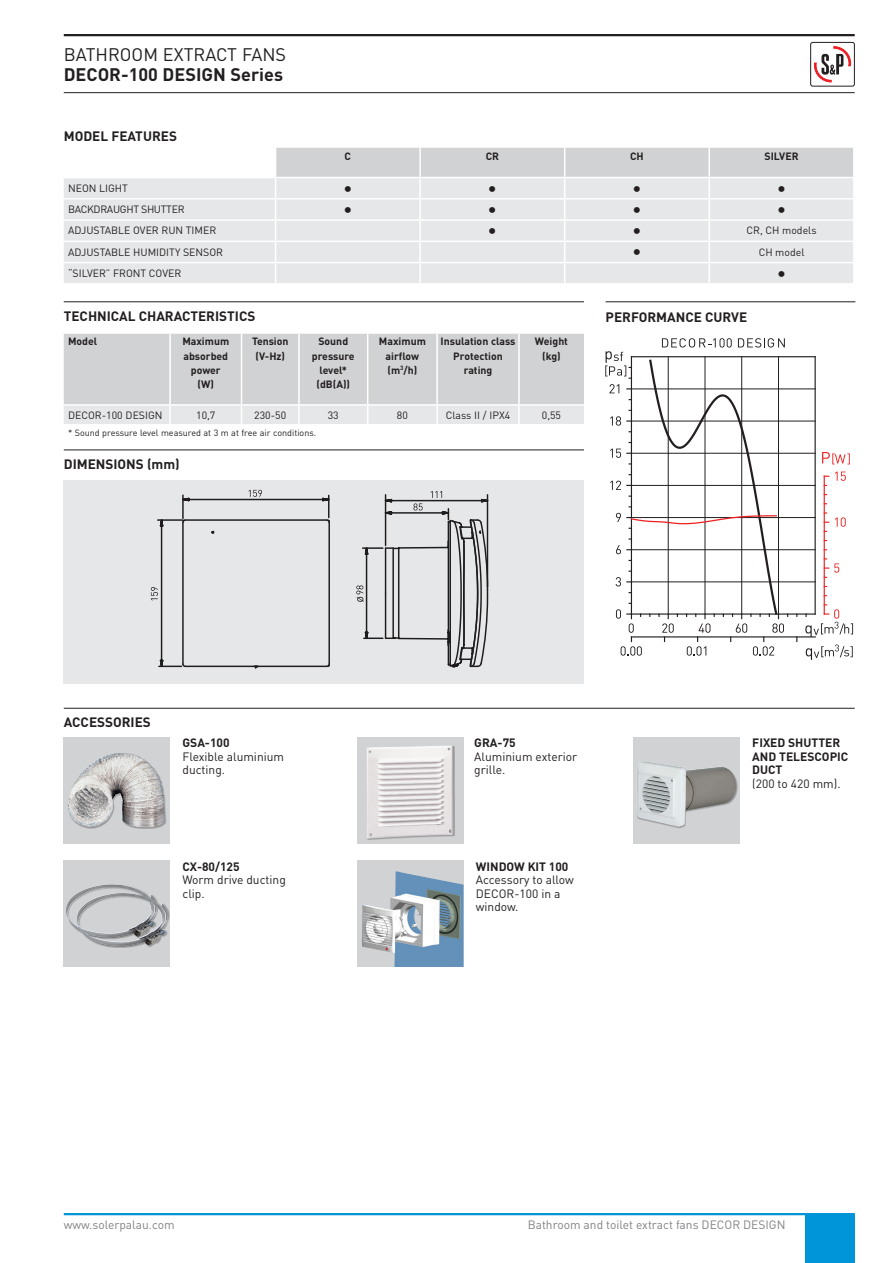
<style>
.page{position:relative;width:893px;height:1263px;background:#fff}
.page>*{position:absolute;margin:0;border:0;box-sizing:border-box;transform-origin:0 0}
.texto{font:18px "DIN";color:#231f20}
.t1{font:700 18px "DIN";color:#231f20}
.t2{font:700 13.5px "DIN";color:#231f20}
.texto-2{font:12px/13.5px "DIN";color:#231f20}
.texto-3{font:700 12px/13.5px "DIN";color:#231f20}
.t3{font:12px "DIN";color:#808285}
.texto-4{font:700 10.5px/14.2px "DIN";color:#231f20;text-align:center}
.texto-5{font:10.5px "DIN";color:#231f20}
.texto-6{font:10.5px "DIN";letter-spacing:-.03em;color:#231f20}
.t4{font:9px "DIN";color:#231f20}
</style>
<div class="page">
<div style="left:805px;top:1214px;width:50px;height:49px;background:#0095d9"></div>
<hr style="left:64px;top:34px;width:791px;height:2px;background:#231f20">
<hr style="left:64px;top:92px;width:791px;height:1px;background:#231f20">
<svg style="left:814px;top:47px;width:37px;height:36px"></svg>
<div style="left:810px;top:42px;width:45px;height:44px;border:1px solid #231f20;border-radius:2px"></div>
<hr style="left:64px;top:1213px;width:791px;height:2px;background:#0095d9">
<div style="left:64px;top:737px;width:106px;height:107px;background:#d1d2d4"></div>
<div style="left:68px;top:753px;width:99px;height:76px;background:#231f20;opacity:.33"></div>
<img style="left:68px;top:753px;width:56px;height:75px">
<div style="left:357px;top:737px;width:106px;height:107px;background:#d1d2d4"></div>
<div style="left:367px;top:746px;width:88px;height:94px;background:#9e9d9f"></div>
<img style="left:366px;top:745px;width:87px;height:94px">
<div style="left:64px;top:861px;width:106px;height:106px;background:#d1d2d4"></div>
<div style="left:66px;top:884px;width:103px;height:64px;background:#231f20;opacity:.33"></div>
<img style="left:66px;top:884px;width:40px;height:57px">
<hr style="left:64px;top:708px;width:791px;height:1px;background:#231f20">
<div style="left:634px;top:737px;width:106px;height:107px;background:#d1d2d4"></div>
<div style="left:637px;top:761px;width:101px;height:68px;background:#231f20;opacity:.33"></div>
<img style="left:637px;top:761px;width:100px;height:66px">
<div style="left:357px;top:861px;width:106px;height:106px;background:#d1d2d4"></div>
<img style="left:362px;top:871px;width:101px;height:96px">
<hr style="left:631px;top:613px;width:184px;height:2px;background:#231f20">
<hr style="left:631px;top:636px;width:184px;height:1px;background:#231f20">
<svg style="left:806px;top:644px;width:47px;height:16px"></svg>
<hr style="left:631px;top:581px;width:184px;height:1px;background:#231f20">
<hr style="left:631px;top:549px;width:184px;height:1px;background:#231f20">
<hr style="left:631px;top:517px;width:184px;height:1px;background:#231f20">
<hr style="left:631px;top:485px;width:184px;height:1px;background:#231f20">
<hr style="left:631px;top:453px;width:184px;height:1px;background:#231f20">
<hr style="left:631px;top:421px;width:184px;height:1px;background:#231f20">
<hr style="left:631px;top:389px;width:184px;height:1px;background:#231f20">
<hr style="left:814px;top:357px;width:2px;height:257px;background:#231f20">
<hr style="left:824px;top:476px;width:1px;height:138px;background:#ee2123">
<svg style="left:805px;top:604px;width:48px;height:33px"></svg>
<svg style="left:824px;top:558px;width:15px;height:20px"></svg>
<svg style="left:835px;top:517px;width:11px;height:10px"></svg>
<svg style="left:835px;top:472px;width:11px;height:9px"></svg>
<svg style="left:822px;top:452px;width:28px;height:12px"></svg>
<hr style="left:631px;top:356px;width:184px;height:1px;background:#231f20">
<svg style="left:605px;top:338px;width:183px;height:318px"></svg>
<div style="left:64px;top:480px;width:520px;height:203px;background:#e6e7e9"></div>
<svg style="left:249px;top:490px;width:13px;height:7px"></svg>
<svg style="left:151px;top:587px;width:7px;height:13px"></svg>
<svg style="left:356px;top:491px;width:133px;height:177px"></svg>
<svg style="left:252px;top:665px;width:8px;height:4px"></svg>
<svg style="left:325px;top:664px;width:5px;height:4px"></svg>
<hr style="left:328px;top:522px;width:2px;height:142px;background:#231f20">
<hr style="left:185px;top:666px;width:142px;height:1px;background:#231f20">
<hr style="left:185px;top:519px;width:142px;height:2px;background:#231f20">
<svg style="left:211px;top:530px;width:4px;height:4px"></svg>
<hr style="left:182px;top:522px;width:2px;height:142px;background:#231f20">
<svg style="left:159px;top:521px;width:5px;height:7px"></svg>
<hr style="left:161px;top:520px;width:1px;height:146px;background:#231f20">
<svg style="left:159px;top:659px;width:28px;height:9px"></svg>
<hr style="left:158px;top:519px;width:24px;height:2px;background:#231f20">
<svg style="left:184px;top:497px;width:6px;height:5px"></svg>
<hr style="left:183px;top:499px;width:146px;height:1px;background:#231f20">
<hr style="left:182px;top:495px;width:2px;height:23px;background:#231f20">
<svg style="left:321px;top:495px;width:9px;height:29px"></svg>
<hr style="left:64px;top:450px;width:520px;height:1px;background:#231f20">
<svg style="left:64px;top:334px;width:520px;height:90px"></svg>
<div style="left:64px;top:178px;width:211px;height:105px;background:#e6e7e9"></div>
<hr style="left:64px;top:198px;width:212px;height:2px;background:#fff">
<hr style="left:64px;top:219px;width:212px;height:2px;background:#fff">
<hr style="left:64px;top:241px;width:212px;height:1px;background:#fff">
<hr style="left:64px;top:262px;width:212px;height:1px;background:#fff">
<svg style="left:276px;top:148px;width:578px;height:135px"></svg>
<hr style="left:709px;top:262px;width:146px;height:1px;background:#fff">
<hr style="left:708px;top:263px;width:2px;height:20px;background:#fff">
<hr style="left:853px;top:263px;width:2px;height:20px;background:#fff">
<hr style="left:64px;top:301px;width:520px;height:1px;background:#231f20">
<hr style="left:606px;top:301px;width:249px;height:1px;background:#231f20">
<h1 class="texto" style="left:64px;top:43px;width:224px">BATHROOM EXTRACT FANS</h1>
<h1 class="t1" style="left:64px;top:62px;width:221px">DECOR-100 DESIGN Series</h1>
<p class="t2" style="left:64px;top:127px;width:115px">MODEL FEATURES</p>
<p class="texto-4" style="left:345px;top:148px;width:8px">C</p>
<p class="texto-4" style="left:486px;top:148px;width:15px">CR</p>
<p class="texto-4" style="left:630px;top:148px;width:15px">CH</p>
<p class="texto-4" style="left:764px;top:148px;width:36px">SILVER</p>
<p class="texto-5" style="left:68px;top:182px;width:61px">NEON LIGHT</p>
<p class="texto" style="left:343px;top:177px;width:11px">•</p>
<p class="texto" style="left:488px;top:177px;width:11px">•</p>
<p class="texto" style="left:632px;top:177px;width:11px">•</p>
<p class="texto" style="left:777px;top:177px;width:11px">•</p>
<p class="texto-6" style="left:68px;top:203px;width:118px">BACKDRAUGHT SHUTTER</p>
<p class="texto" style="left:343px;top:198px;width:11px">•</p>
<p class="texto" style="left:488px;top:198px;width:11px">•</p>
<p class="texto" style="left:632px;top:198px;width:11px">•</p>
<p class="texto" style="left:777px;top:198px;width:11px">•</p>
<p class="texto-5" style="left:68px;top:224px;width:150px">ADJUSTABLE OVER RUN TIMER</p>
<p class="texto" style="left:488px;top:219px;width:11px">•</p>
<p class="texto" style="left:632px;top:219px;width:11px">•</p>
<p class="texto-5" style="left:747px;top:224px;width:71px">CR, CH models</p>
<p class="texto-5" style="left:68px;top:245px;width:157px">ADJUSTABLE HUMIDITY SENSOR</p>
<p class="texto" style="left:632px;top:241px;width:11px">•</p>
<p class="texto-5" style="left:759px;top:245px;width:47px">CH model</p>
<p class="texto-5" style="left:68px;top:267px;width:115px">“SILVER” FRONT COVER</p>
<p class="texto" style="left:777px;top:262px;width:11px">•</p>
<p class="t2" style="left:64px;top:307px;width:193px">TECHNICAL CHARACTERISTICS</p>
<p class="t2" style="left:606px;top:308px;width:143px">PERFORMANCE CURVE</p>
<p class="texto-4" style="left:68px;top:334px;width:31px">Model</p>
<p class="texto-4" style="left:182px;top:334px;width:48px">Maximum</p>
<p class="texto-4" style="left:183px;top:348px;width:46px">absorbed</p>
<p class="texto-4" style="left:191px;top:363px;width:31px">power</p>
<p class="texto-4" style="left:198px;top:377px;width:18px">(W)</p>
<p class="texto-4" style="left:252px;top:334px;width:38px">Tension</p>
<p class="texto-4" style="left:256px;top:348px;width:31px">(V-Hz)</p>
<p class="texto-4" style="left:318px;top:334px;width:31px">Sound</p>
<p class="texto-4" style="left:312px;top:348px;width:44px">pressure</p>
<p class="texto-4" style="left:319px;top:363px;width:29px">level*</p>
<p class="texto-4" style="left:316px;top:377px;width:35px">(dB(A))</p>
<p class="texto-4" style="left:379px;top:334px;width:48px">Maximum</p>
<p class="texto-4" style="left:386px;top:348px;width:35px">airflow</p>
<p class="texto-4" style="left:387px;top:363px;width:31px">(m<sup>3</sup>/h)</p>
<p class="texto-4" style="left:441px;top:334px;width:77px">Insulation class<br>Protection rating</p>
<p class="texto-4" style="left:535px;top:334px;width:35px">Weight</p>
<p class="texto-4" style="left:542px;top:348px;width:20px">(kg)</p>
<p class="texto-5" style="left:68px;top:408px;width:96px">DECOR-100 DESIGN</p>
<p class="texto-5" style="left:196px;top:408px;width:21px">10,7</p>
<p class="texto-5" style="left:254px;top:408px;width:33px">230-50</p>
<p class="texto-5" style="left:328px;top:408px;width:12px">33</p>
<p class="texto-5" style="left:397px;top:408px;width:12px">80</p>
<p class="texto-5" style="left:446px;top:408px;width:66px">Class II / IPX4</p>
<p class="texto-5" style="left:542px;top:408px;width:21px">0,55</p>
<p class="t4" style="left:68px;top:427px;width:250px">* Sound pressure level measured at 3 m at free air conditions.</p>
<p class="t2" style="left:64px;top:455px;width:117px">DIMENSIONS (mm)</p>
<p class="t2" style="left:64px;top:713px;width:89px">ACCESSORIES</p>
<p class="texto-3" style="left:182px;top:736px;width:49px">GSA-100</p>
<p class="texto-2" style="left:182px;top:749px;width:103px">Flexible aluminium</p>
<p class="texto-2" style="left:182px;top:763px;width:44px">ducting.</p>
<p class="texto-3" style="left:182px;top:859px;width:59px">CX-80/125</p>
<p class="texto-2" style="left:182px;top:873px;width:105px">Worm drive ducting clip.</p>
<p class="texto-3" style="left:474px;top:736px;width:43px">GRA-75</p>
<p class="texto-2" style="left:474px;top:749px;width:104px">Aluminium exterior grille.</p>
<p class="texto-3" style="left:476px;top:859px;width:94px">WINDOW KIT 100</p>
<p class="texto-2" style="left:476px;top:873px;width:99px">Accessory to allow<br>DECOR-100 in a window.</p>
<p class="texto-3" style="left:752px;top:736px;width:90px">FIXED SHUTTER</p>
<p class="texto-3" style="left:752px;top:749px;width:98px">AND TELESCOPIC<br>DUCT</p>
<p class="texto-2" style="left:752px;top:776px;width:90px">(200 to 420 mm).</p>
<p class="t3" style="left:64px;top:1217px;width:112px">www.solerpalau.com</p>
<p class="t3" style="left:528px;top:1217px;width:259px">Bathroom and toilet extract fans DECOR DESIGN</p>
</div>
